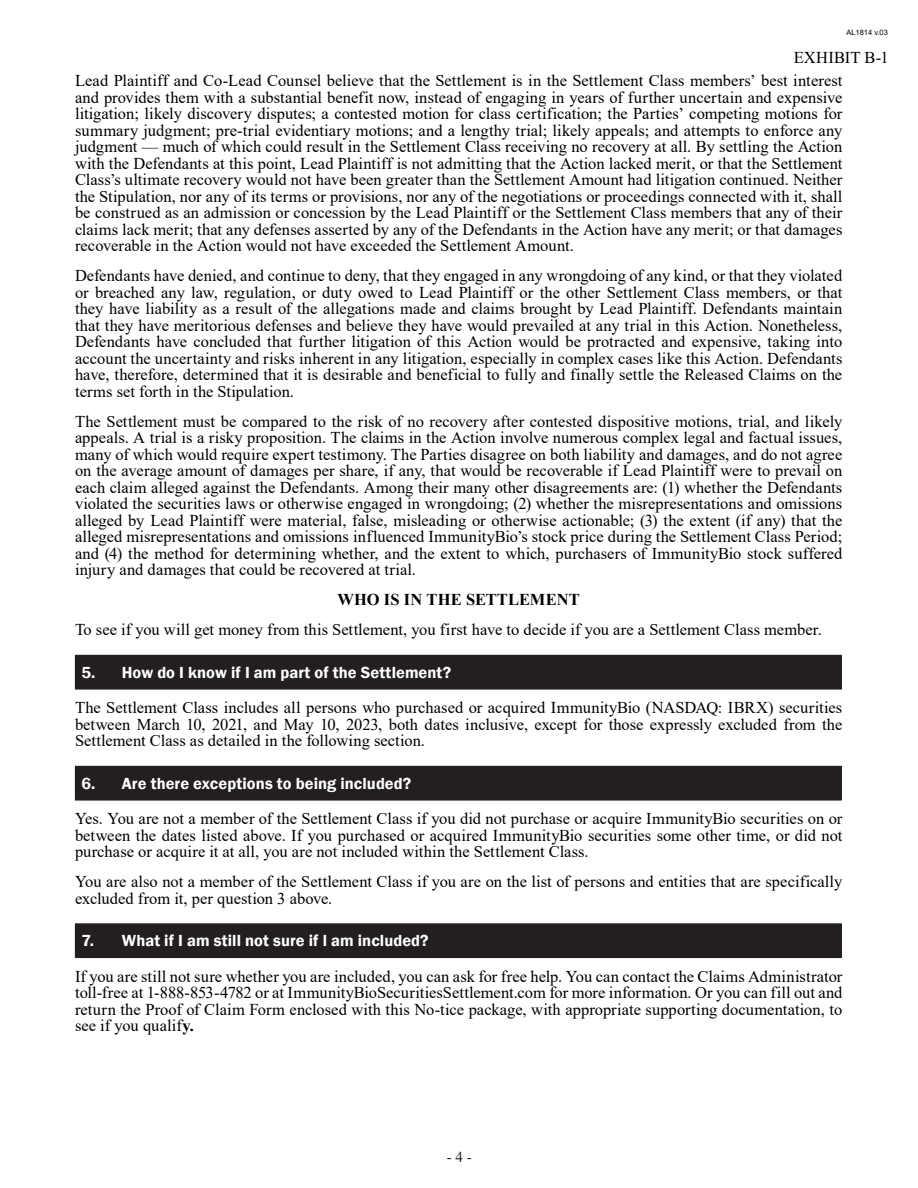
<style>
.page{position:relative;width:918px;height:1188px;background:#fff}
.page>*{position:absolute;margin:0;border:0;box-sizing:border-box;transform-origin:0 0}
.Body_Copy{font:16.5px/16.5px "Times New Roman";color:#000;text-align:justify}
.t1{font:600 16.5px "Franklin Gothic";letter-spacing:.005em;color:#fff}
.Body_Copy-2{font:700 16.5px "Times New Roman";letter-spacing:.005em;color:#000}
.t2{font:15px "Times New Roman";color:#231f20}
.t3{font:7.5px "Arial";color:#000}
.s1{font-weight:700}
</style>
<div class="page">
<div style="left:75px;top:655px;width:766px;height:34px;background:#231f20"></div>
<hr style="left:75px;top:655px;width:767px;height:1px;background:#231f20">
<hr style="left:841px;top:656px;width:1px;height:33px;background:#231f20">
<hr style="left:75px;top:689px;width:767px;height:1px;background:#231f20">
<div style="left:75px;top:766px;width:766px;height:34px;background:#231f20"></div>
<hr style="left:75px;top:766px;width:767px;height:1px;background:#231f20">
<hr style="left:841px;top:767px;width:1px;height:33px;background:#231f20">
<hr style="left:75px;top:800px;width:767px;height:1px;background:#231f20">
<div style="left:75px;top:924px;width:766px;height:34px;background:#231f20"></div>
<hr style="left:75px;top:923px;width:767px;height:1px;background:#231f20">
<hr style="left:841px;top:924px;width:1px;height:33px;background:#231f20">
<hr style="left:75px;top:957px;width:767px;height:1px;background:#231f20">
<p class="t3" style="left:846px;top:28px;width:43px">AL1814 v.03</p>
<p class="Body_Copy" style="left:794px;top:49px;width:97px">EXHIBIT B-1</p>
<p class="Body_Copy" style="left:75px;top:72px;width:769px">Lead Plaintiff and Co‑Lead Counsel believe that the Settlement is in the Settlement Class members’ best interest and provides them with a substantial benefit now, instead of engaging in years of further uncertain and expensive litigation; likely discovery disputes; a contested motion for class certification; the Parties’ competing motions for summary judgment; pre‑trial evidentiary motions; and a lengthy trial; likely appeals; and attempts to enforce any judgment — much of which could result in the Settlement Class receiving no recovery at all. By settling the Action with the Defendants at this point, Lead Plaintiff is not admitting that the Action lacked merit, or that the Settlement Class’s ultimate recovery would not have been greater than the Settlement Amount had litigation continued. Neither the Stipulation, nor any of its terms or provisions, nor any of the negotiations or proceedings connected with it, shall be construed as an admission or concession by the Lead Plaintiff or the Settlement Class members that any of their claims lack merit; that any defenses asserted by any of the Defendants in the Action have any merit; or that damages recoverable in the Action would not have exceeded the Settlement Amount.</p>
<p class="Body_Copy" style="left:75px;top:267px;width:769px">Defendants have denied, and continue to deny, that they engaged in any wrongdoing of any kind, or that they violated or breached any law, regulation, or duty owed to Lead Plaintiff or the other Settlement Class members, or that they have liability as a result of the allegations made and claims brought by Lead Plaintiff. Defendants maintain that they have meritorious defenses and believe they have would prevailed at any trial in this Action. Nonetheless, Defendants have concluded that further litigation of this Action would be protracted and expensive, taking into account the uncertainty and risks inherent in any litigation, especially in complex cases like this Action. Defendants have, therefore, determined that it is desirable and beneficial to fully and finally settle the Released Claims on the terms set forth in the Stipulation.</p>
<p class="Body_Copy" style="left:75px;top:413px;width:769px">The Settlement must be compared to the risk of no recovery after contested dispositive motions, trial, and likely appeals. A trial is a risky proposition. The claims in the Action involve numerous complex legal and factual issues, many of which would require expert testimony. The Parties disagree on both liability and damages, and do not agree on the average amount of damages per share, if any, that would be recoverable if Lead Plaintiff were to prevail on each claim alleged against the Defendants. Among their many other disagreements are: (1) whether the Defendants violated the securities laws or otherwise engaged in wrongdoing; (2) whether the misrepresentations and omissions alleged by Lead Plaintiff were material, false, misleading or otherwise actionable; (3) the extent (if any) that the alleged misrepresentations and omissions influenced ImmunityBio’s stock price during the Settlement Class Period; and (4) the method for determining whether, and the extent to which, purchasers of ImmunityBio stock suffered injury and damages that could be recovered at trial.</p>
<p class="Body_Copy-2" style="left:337px;top:588px;width:244px">WHO IS IN THE SETTLEMENT</p>
<p class="Body_Copy" style="left:75px;top:621px;width:748px">To see if you will get money from this Settlement, you first have to decide if you are a Settlement Class member.</p>
<p class="t1" style="left:81px;top:662px;width:371px">5. How do I know if I am part of the Settlement?</p>
<p class="Body_Copy" style="left:75px;top:699px;width:769px">The Settlement Class includes all persons who purchased or acquired ImmunityBio (NASDAQ: IBRX) securities between March 10, 2021, and May 10, 2023, both dates inclusive, except for those expressly excluded from the Settlement Class as detailed in the following section.</p>
<p class="t1" style="left:81px;top:773px;width:331px">6. Are there exceptions to being included?</p>
<p class="Body_Copy" style="left:75px;top:810px;width:769px">Yes. You are not a member of the Settlement Class if you did not purchase or acquire ImmunityBio securities on or between the dates listed above. If you purchased or acquired ImmunityBio securities some other time, or did not purchase or acquire it at all, you are not included within the Settlement Class.</p>
<p class="Body_Copy" style="left:75px;top:873px;width:769px">You are also not a member of the Settlement Class if you are on the list of persons and entities that are specifically excluded from it, per question 3 above.</p>
<p class="t1" style="left:81px;top:931px;width:349px">7. What if I am still not sure if l am included?</p>
<p class="Body_Copy" style="left:75px;top:968px;width:769px">If you are still not sure whether you are included, you can ask for free help. You can contact the Claims Administrator toll‑free at 1‑888‑853‑4782 or at ImmunityBioSecuritiesSettlement.com for more information. Or you can fill out and return the Proof of Claim Form enclosed with this No‑tice package, with appropriate supporting documentation, to see if you qualif<span class="s1">y.</span></p>
<p class="t2" style="left:447px;top:1146px;width:26px">- 4 -</p>
</div>
